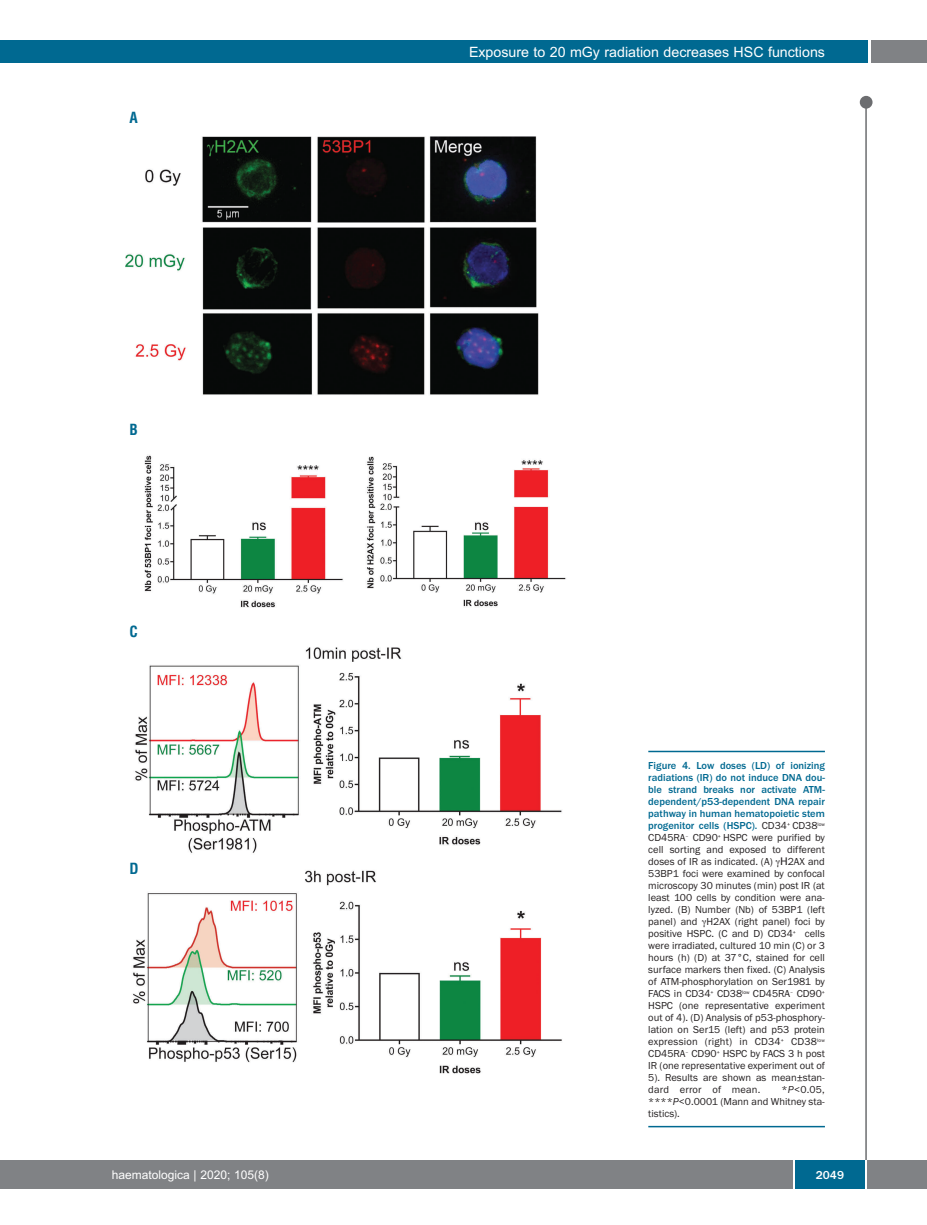
<style>
.page{position:relative;width:927px;height:1225px;background:#fff}
.page>*{position:absolute;margin:0;border:0;box-sizing:border-box;transform-origin:0 0}
.t1{font:700 condensed 15px "Helvetica";color:#006991}
.t2{font:14.25px "Arial";color:#fff}
.t3{font:12px "Arial";color:#fff}
.t4{font:500 12px "Franklin Gothic";color:#fff}
.t5{font:10.5px/12px "Franklin Gothic";color:#231f20;text-align:justify}
.s1{font-weight:500;color:#006991}
.s2{font-family:"Lucida Grande"}
.s3{font-style:italic}
</style>
<div class="page">
<div style="left:860px;top:96px;width:12px;height:13px;background:#6c6d70;border-radius:50%"></div>
<hr style="left:865px;top:98px;width:2px;height:1062px;background:#6c6d70">
<div style="left:871px;top:40px;width:56px;height:22px;background:#808285"></div>
<div style="left:18px;top:40px;width:849px;height:22px;background:#006991"></div>
<div style="left:17px;top:1160px;width:910px;height:28px;background:#808285"></div>
<div style="left:795px;top:1160px;width:70px;height:28px;background:#006991"></div>
<hr style="left:793px;top:1160px;width:2px;height:28px;background:#fff">
<hr style="left:865px;top:1160px;width:2px;height:28px;background:#fff">
<div style="left:0;top:40px;width:19px;height:22px;background:#006991"></div>
<div style="left:0;top:1160px;width:18px;height:28px;background:#808285"></div>
<img style="left:125px;top:136px;width:441px;height:938px">
<hr style="left:648px;top:750px;width:177px;height:2px;background:#006991">
<hr style="left:648px;top:1125px;width:177px;height:2px;background:#006991">
<h1 class="t1" style="left:129px;top:109px;width:10px">A</h1>
<h1 class="t1" style="left:129px;top:421px;width:10px">B</h1>
<h1 class="t1" style="left:129px;top:623px;width:10px">C</h1>
<h1 class="t1" style="left:129px;top:860px;width:11px">D</h1>
<h2 class="t2" style="left:469px;top:44px;width:358px">Exposure to 20 mGy radiation decreases HSC functions</h2>
<p class="t5" style="left:648px;top:759px;width:178px"><span class="s1">Figure 4. Low doses (LD) of ionizing radiations (IR) do not induce DNA dou&shy;ble strand breaks nor activate ATM&shy;dependent/p53-dependent DNA repair pathway in human hematopoietic stem progenitor cells (HSPC).</span> CD34<sup>+</sup> CD38<sup>low </sup>CD45RA<sup>–</sup> CD90<sup>+</sup> HSPC were purified by cell sorting and exposed to different doses of IR as indicated. (A) <span class="s2">Η</span>2AX and 53BP1 foci were examined by confocal microscopy 30 minutes (min) post IR (at least 100 cells by condition were ana&shy;lyzed. (B) Number (Nb) of 53BP1 (left panel) and H2AX (right panel) foci by positive HSPC. (C and D) CD34<sup>+</sup> cells were irradiated, cultured 10 min (C) or 3 hours (h) (D) at 37°C, stained for cell surface markers then fixed. (C) Analysis of ATM-phosphorylation on Ser1981 by FACS in CD34<sup>+</sup> CD38<sup>low</sup> CD45RA<sup>–</sup> CD90<sup>+ </sup>HSPC (one representative experiment out of 4). (D) Analysis of p53-phosphory&shy;lation on Ser15 (left) and p53 protein expression (right) in CD34<sup>+</sup> CD38<sup>low </sup>CD45RA<sup>–</sup> CD90<sup>+</sup> HSPC by FACS 3 h post IR (one representative experiment out of 5). Results are shown as mean±stan&shy;dard error of mean.</p>
<p class="t5" style="left:648px;top:1083px;width:178px;text-indent:133px">*<span class="s3">P</span>&lt;0.05, ****<span class="s3">P</span>&lt;0.0001 (Mann and Whitney sta&shy;tistics).</p>
<p class="t3" style="left:112px;top:1167px;width:158px">haematologica | 2020; 105(8)</p>
<p class="t4" style="left:816px;top:1167px;width:30px">2049</p>
</div>
